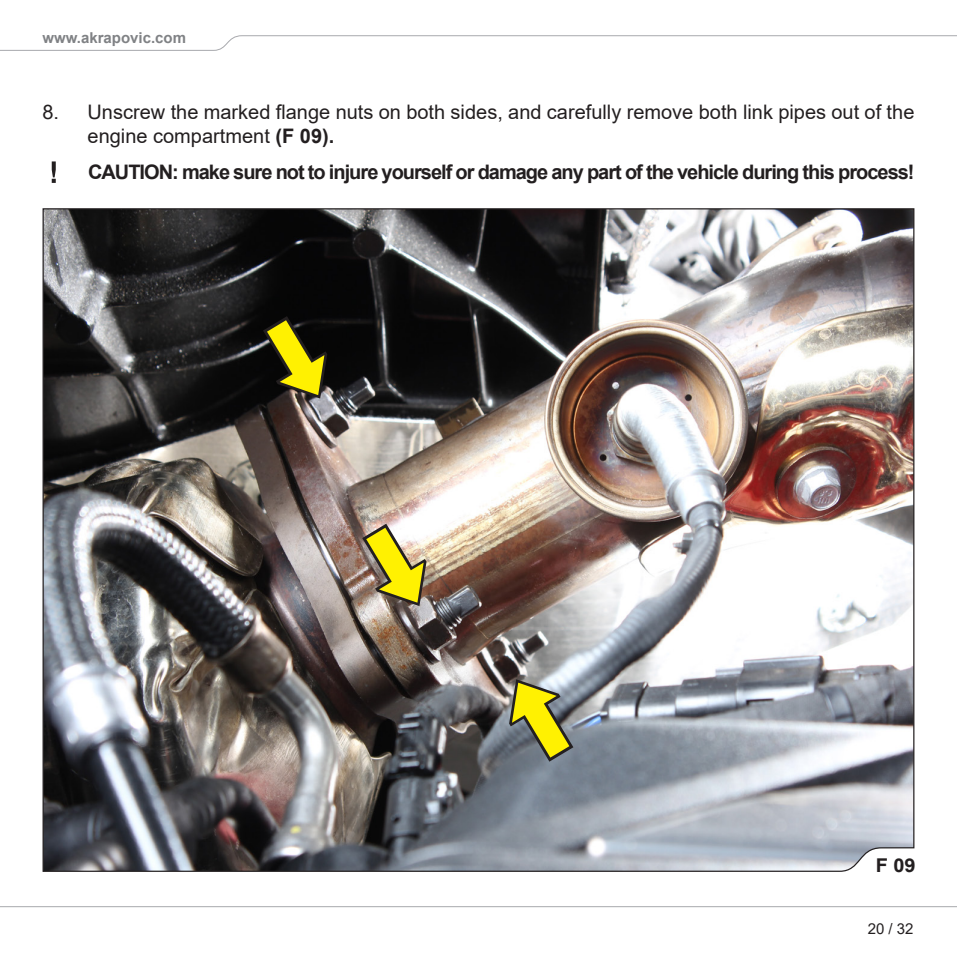
<style>
.page{position:relative;width:957px;height:957px;background:#fff}
.page>*{position:absolute;margin:0;border:0;box-sizing:border-box;transform-origin:0 0}
.body_txt_bullets{font:20px/24px "Arial";color:#231f20}
.t1{font:700 20px "Arial";letter-spacing:-.05em;color:#231f20}
.body_txt_bold{font:700 19px "Arial";color:#231f20;scale:1.05 1}
.t2{font:700 15px "Arial";color:#808285}
.t3{font:15px "Arial";color:#231f20}
.s1{font-weight:700}
</style>
<div class="page">
<svg style="left:0;top:35px;width:957px;height:16px"></svg>
<svg style="left:0;top:906px;width:957px;height:2px;background:#d2d3d5"></svg>
<img style="left:42px;top:208px;width:873px;height:664px">
<svg style="left:52px;top:161px;width:4px;height:22px"></svg>
<svg style="left:263px;top:316px;width:64px;height:82px;background:#6a640d"></svg>
<img style="left:362px;top:524px;width:64px;height:82px">
<svg style="left:509px;top:679px;width:64px;height:82px;background:#a3a14f"></svg>
<p class="t2" style="left:42px;top:27px;width:145px">www.akrapovic.com</p>
<p class="body_txt_bullets" style="left:88px;top:100px;width:828px;text-indent:-45px">8. Unscrew the marked flange nuts on both sides, and carefully remove both link pipes out of the engine compartment <span class="s1">(F 09).</span></p>
<p class="t1" style="left:88px;top:158px;width:828px">CAUTION: make sure not to injure yourself or damage any part of the vehicle during this process!</p>
<p class="body_txt_bold" style="left:875px;top:852px;width:40px">F 09</p>
<p class="t3" style="left:867px;top:918px;width:47px">20 / 32</p>
</div>
